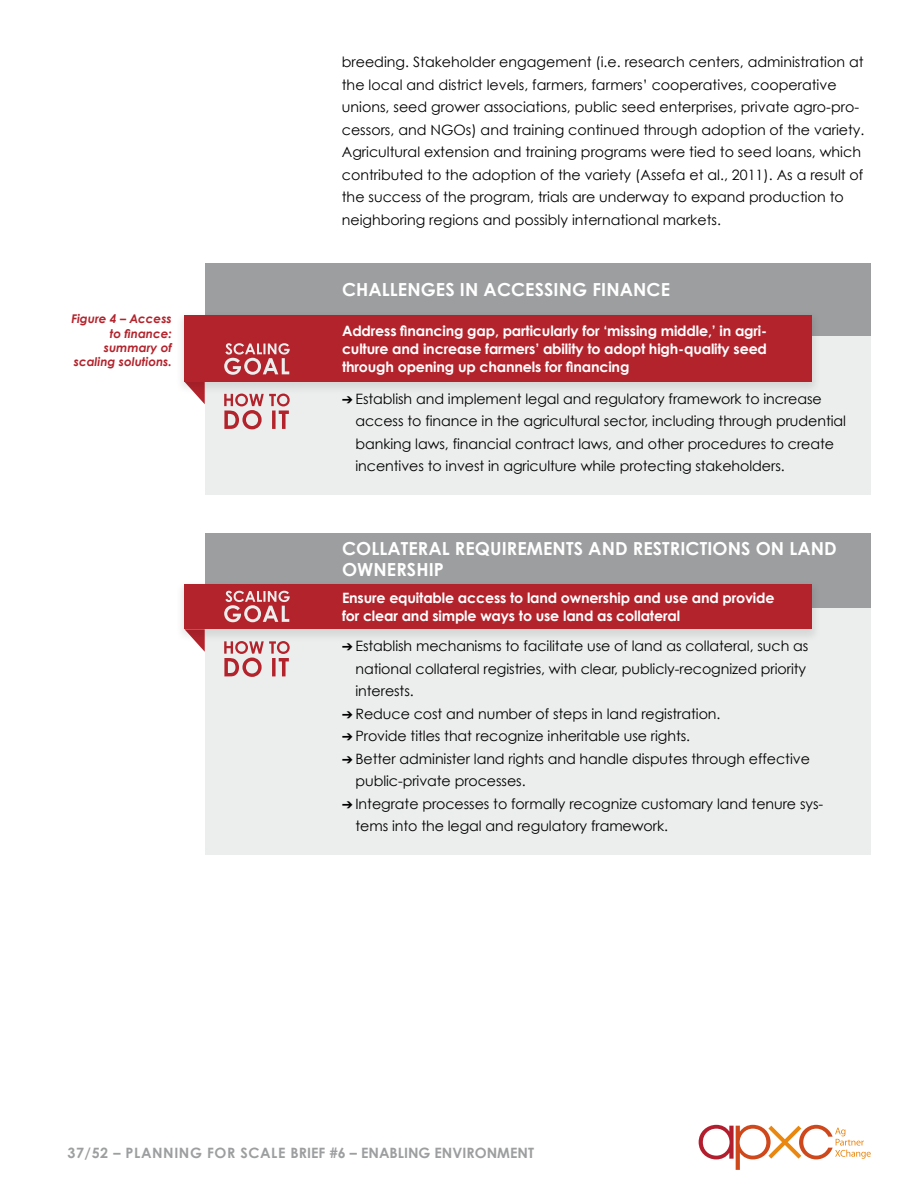
<style>
.page{position:relative;width:918px;height:1188px;background:#fff}
.page>*{position:absolute;margin:0;border:0;box-sizing:border-box;transform-origin:0 0}
.t1{font:700 18px "Century Gothic";letter-spacing:.005em;color:#fff}
.t2{font:14.25px/22.5px "Century Gothic";letter-spacing:-.005em;color:#000}
.t3{font:700 14.25px/18px "Century Gothic";letter-spacing:-.01em;color:#fff}
.t4{font:700 14.25px "Century Gothic";letter-spacing:.04em;color:#9c9e9f}
.t5{font:700 14.25px "Century Gothic";color:#9c9e9f}
.t6{font:italic 700 12px/14.4px "Century Gothic";color:#b3232c;text-align:right}
</style>
<div class="page">
<svg style="left:699px;top:1125px;width:172px;height:45px"></svg>
<div style="left:205px;top:584px;width:666px;height:271px;background:#eceded"></div>
<div style="left:205px;top:263px;width:666px;height:74px;background:#9c9e9f"></div>
<div style="left:205px;top:533px;width:666px;height:74px;background:#9c9e9f"></div>
<div style="left:205px;top:337px;width:666px;height:158px;background:#eceded"></div>
<div style="left:174px;top:309px;width:647px;height:85px;background:#000;opacity:.1"></div>
<div style="left:184px;top:315px;width:628px;height:67px;background:#b3232c"></div>
<div style="left:174px;top:578px;width:647px;height:64px;background:#000;opacity:.1"></div>
<div style="left:184px;top:584px;width:628px;height:45px;background:#b3232c"></div>
<svg style="left:224px;top:343px;width:66px;height:32px"></svg>
<svg style="left:224px;top:591px;width:66px;height:31px"></svg>
<svg style="left:182px;top:382px;width:108px;height:47px"></svg>
<svg style="left:182px;top:629px;width:108px;height:48px"></svg>
<p class="t2" style="left:342px;top:51px;width:524px">breeding. Stakeholder engagement (i.e. research centers, administration at the local and district levels, farmers, farmers’ cooperatives, cooperative unions, seed grower associations, public seed enterprises, private agro-pro&shy;cessors, and NGOs) and training continued through adoption of the variety.<br>Agricultural extension and training programs were tied to seed loans, which contributed to the adoption of the variety (Assefa et al., 2011). As a result of the success of the program, trials are underway to expand production to neighboring regions and possibly international markets.</p>
<p class="t6" style="left:71px;top:311px;width:102px">Figure 4 – Access to finance: summary of scaling solutions.</p>
<p class="t1" style="left:342px;top:278px;width:39px">challenges</p>
<p class="t1" style="left:460px;top:278px;width:37px">in accessing</p>
<p class="t1" style="left:593px;top:278px;width:12px">finance</p>
<p class="t3" style="left:342px;top:321px;width:427px">Address financing gap, particularly for ‘missing middle,’ in agri&shy;culture and increase farmers’ ability to adopt high-quality seed through opening up channels for financing</p>
<p class="t2" style="left:356px;top:387px;width:492px;text-indent:-13px">➔ Establish and implement legal and regulatory framework to increase access to finance in the agricultural sector, including through prudential banking laws, financial contract laws, and other procedures to create incentives to invest in agriculture while protecting stakeholders.</p>
<p class="t1" style="left:342px;top:537px;width:78px">Co llatera</p>
<p class="t1" style="left:442px;top:537px;width:26px">l req</p>
<p class="t1" style="left:490px;top:537px;width:348px">uirements and restrictions on land</p>
<p class="t1" style="left:342px;top:558px;width:103px">ownership</p>
<p class="t3" style="left:342px;top:589px;width:434px">Ensure equitable access to land ownership and use and provide for clear and simple ways to use land as collateral</p>
<p class="t2" style="left:356px;top:635px;width:454px;text-indent:-13px">➔ Establish mechanisms to facilitate use of land as collateral, such as national collateral registries, with clear, publicly-recognized priority interests.</p>
<p class="t2" style="left:342px;top:702px;width:380px">➔ Reduce cost and number of steps in land registration.</p>
<p class="t2" style="left:342px;top:725px;width:350px">➔ Provide titles that recognize inheritable use rights.</p>
<p class="t2" style="left:356px;top:747px;width:456px;text-indent:-13px">➔ Better administer land rights and handle disputes through effective public-private processes.</p>
<p class="t2" style="left:356px;top:792px;width:469px;text-indent:-13px">➔ Integrate processes to formally recognize customary land tenure sys&shy;tems into the legal and regulatory framework.</p>
<p class="t4" style="left:68px;top:1144px;width:239px">37/52 – PLANNING FOR SCALE brief</p>
<p class="t5" style="left:329px;top:1144px;width:206px">#6 – ENABLING ENVIRONMENT</p>
</div>
